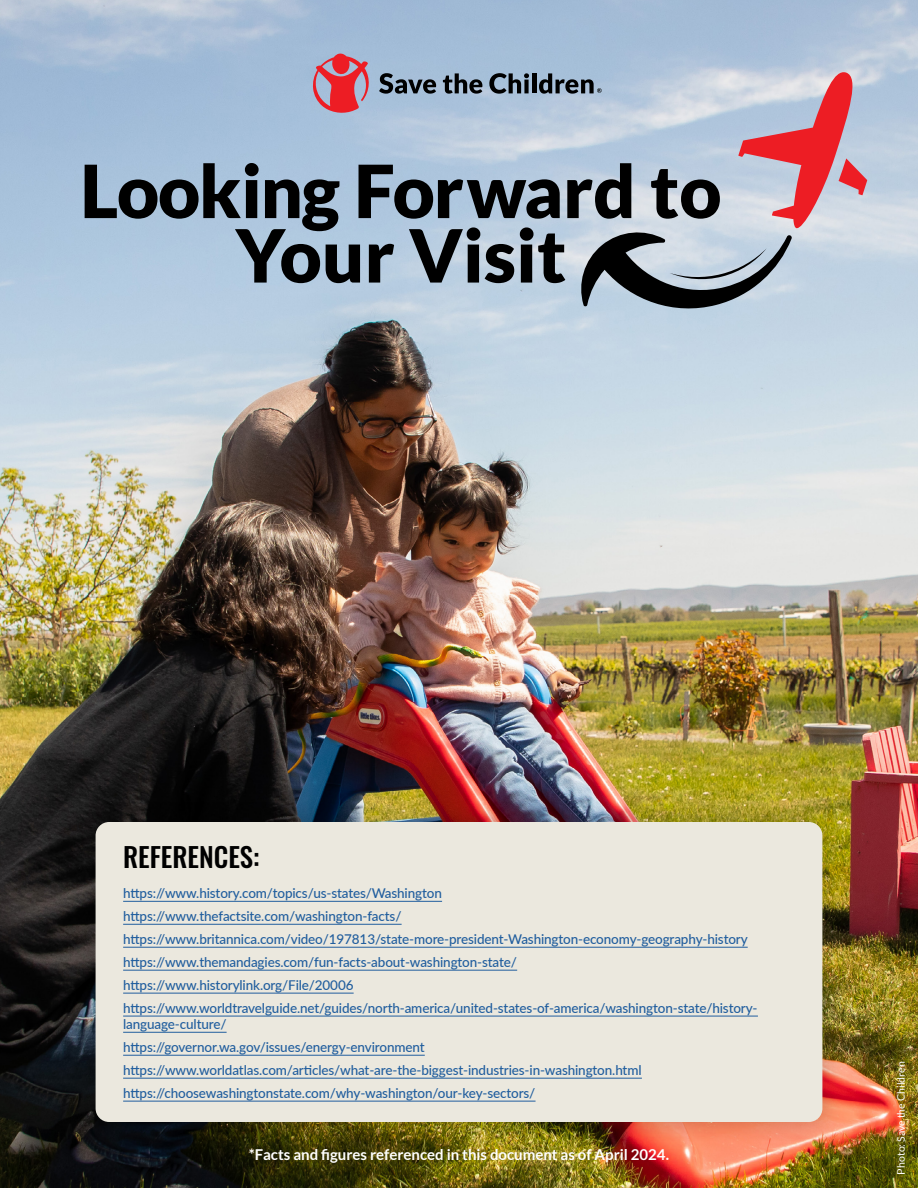
<style>
.page{position:relative;width:918px;height:1188px;background:#fff}
.page>*{position:absolute;margin:0;border:0;box-sizing:border-box;transform-origin:0 0}
.t1{font:27px "Oswald";color:#000}
.t2{font:700 15px "Lato";color:#fff}
.t3{font:500 13.5px/16.2px "Lato";letter-spacing:-.01em;color:#215e9e}
.t4{font:10.5px "Lato";color:#fff}
</style>
<div class="page">
<img style="left:0;top:0;width:918px;height:1188px">
<svg style="left:85px;top:53px;width:782px;height:263px;background:#9da5b6"></svg>
<div style="left:73px;top:799px;width:772px;height:346px;background:#000;opacity:.2"></div>
<div style="left:96px;top:822px;width:726px;height:300px;background:#ebe8de;border-radius:14px"></div>
<hr style="left:123px;top:901px;width:319px;height:1px;background:#215e9e">
<hr style="left:123px;top:924px;width:279px;height:1px;background:#215e9e">
<hr style="left:123px;top:947px;width:625px;height:1px;background:#215e9e">
<hr style="left:123px;top:970px;width:394px;height:1px;background:#215e9e">
<hr style="left:123px;top:993px;width:231px;height:1px;background:#215e9e">
<hr style="left:123px;top:1016px;width:635px;height:1px;background:#215e9e">
<hr style="left:123px;top:1032px;width:104px;height:1px;background:#215e9e">
<hr style="left:123px;top:1055px;width:302px;height:1px;background:#215e9e">
<hr style="left:123px;top:1078px;width:519px;height:1px;background:#215e9e">
<hr style="left:123px;top:1101px;width:413px;height:1px;background:#215e9e">
<p class="t1" style="left:123px;top:833px;width:138px">REFERENCES:</p>
<p class="t3" style="left:123px;top:885px;width:320px">https://www.history.com/topics/us-states/Washington</p>
<p class="t3" style="left:123px;top:908px;width:280px">https://www.thefactsite.com/washington-facts/</p>
<p class="t3" style="left:123px;top:931px;width:626px">https://www.britannica.com/video/197813/state-more-president-Washington-economy-geography-history</p>
<p class="t3" style="left:123px;top:953px;width:395px">https://www.themandagies.com/fun-facts-about-washington-state/</p>
<p class="t3" style="left:123px;top:976px;width:232px">https://www.historylink.org/File/20006</p>
<p class="t3" style="left:123px;top:999px;width:636px">https://www.worldtravelguide.net/guides/north-america/united-states-of-america/washington-state/history&shy;language-culture/</p>
<p class="t3" style="left:123px;top:1039px;width:303px">https://governor.wa.gov/issues/energy-environment</p>
<p class="t3" style="left:123px;top:1061px;width:520px">https://www.worldatlas.com/articles/what-are-the-biggest-industries-in-washington.html</p>
<p class="t3" style="left:123px;top:1084px;width:414px">https://choosewashingtonstate.com/why-washington/our-key-sectors/</p>
<p class="t2" style="left:249px;top:1146px;width:422px">*Facts and figures referenced in this document as of April 2024.</p>
<p class="t4" style="left:895px;top:1174px;width:115px;rotate:-90deg">Photo: Save the Children</p>
</div>
